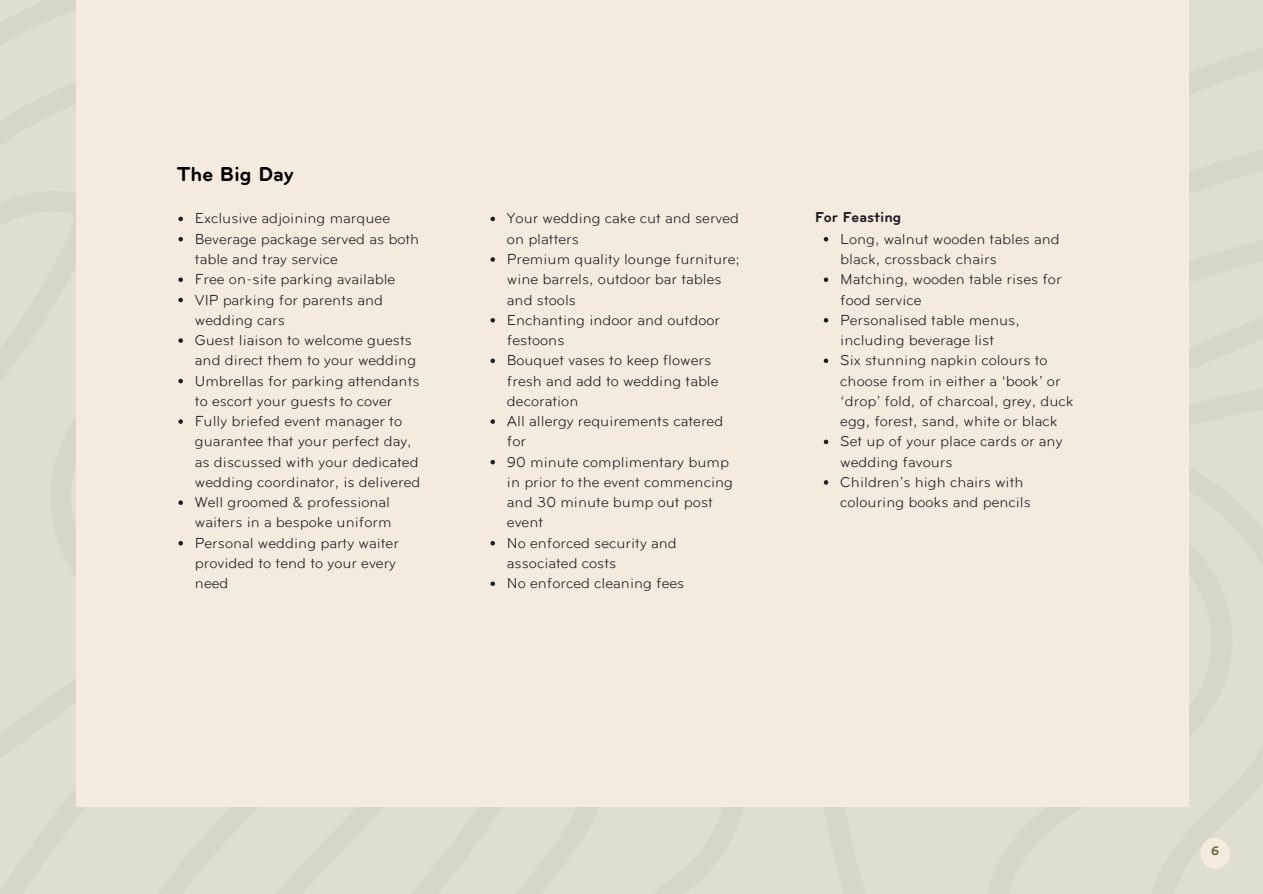
<style>
.page{position:relative;width:1263px;height:894px;background:#fff}
.page>*{position:absolute;margin:0;border:0;box-sizing:border-box;transform-origin:0 0}
.t1{font:700 21px "Bryant";color:#000}
.t2{font:15px/20.2px "Bryant";color:#1b1e25}
.t3{font:700 15px "Bryant";color:#1b1e25}
.t4{font:700 12.75px "Bryant";color:#686836}
</style>
<div class="page">
<svg style="left:1145px;top:0;width:118px;height:893px;background:#dcddcd"></svg>
<svg style="left:746px;top:806px;width:399px;height:87px;background:#dddece"></svg>
<svg style="left:524px;top:806px;width:222px;height:87px;background:#dcddcd"></svg>
<svg style="left:433px;top:806px;width:91px;height:87px;background:#dcddcd"></svg>
<svg style="left:343px;top:806px;width:90px;height:87px;background:#dddece"></svg>
<svg style="left:0;top:0;width:343px;height:893px;background:#dcddcd"></svg>
<svg style="left:0;top:66px;width:77px;height:737px;background:#ddddce"></svg>
<svg style="left:0;top:185px;width:77px;height:301px;background:#dcddcd"></svg>
<div style="left:77px;top:0;width:1111px;height:806px;background:#f4eade"></div>
<svg style="left:178px;top:217px;width:5px;height:4px"></svg>
<svg style="left:178px;top:237px;width:5px;height:4px"></svg>
<svg style="left:178px;top:277px;width:5px;height:5px"></svg>
<svg style="left:178px;top:298px;width:5px;height:4px"></svg>
<svg style="left:178px;top:338px;width:5px;height:5px"></svg>
<svg style="left:178px;top:379px;width:5px;height:4px"></svg>
<svg style="left:178px;top:419px;width:5px;height:5px"></svg>
<svg style="left:178px;top:500px;width:5px;height:5px"></svg>
<svg style="left:178px;top:541px;width:5px;height:4px"></svg>
<svg style="left:490px;top:217px;width:5px;height:4px"></svg>
<svg style="left:490px;top:257px;width:5px;height:5px"></svg>
<svg style="left:490px;top:318px;width:5px;height:4px"></svg>
<svg style="left:490px;top:358px;width:5px;height:5px"></svg>
<svg style="left:490px;top:419px;width:5px;height:5px"></svg>
<svg style="left:490px;top:460px;width:5px;height:4px"></svg>
<svg style="left:490px;top:541px;width:5px;height:4px"></svg>
<svg style="left:490px;top:581px;width:5px;height:5px"></svg>
<svg style="left:824px;top:237px;width:4px;height:4px"></svg>
<svg style="left:824px;top:277px;width:4px;height:5px"></svg>
<svg style="left:824px;top:318px;width:4px;height:4px"></svg>
<svg style="left:824px;top:358px;width:4px;height:5px"></svg>
<svg style="left:824px;top:439px;width:4px;height:5px"></svg>
<svg style="left:824px;top:480px;width:4px;height:4px"></svg>
<svg style="left:1200px;top:837px;width:31px;height:31px"></svg>
<h1 class="t1" style="left:177px;top:167px;width:118px">The Big Day</h1>
<p class="t2" style="left:195px;top:208px;width:227px">Exclusive adjoining marquee<br>Beverage package served as both table and tray service<br>Free on-site parking available<br>VIP parking for parents and wedding cars<br>Guest liaison to welcome guests and direct them to your wedding<br>Umbrellas for parking attendants to escort your guests to cover<br>Fully briefed event manager to guarantee that your perfect day, as discussed with your dedicated wedding coordinator, is delivered<br>Well groomed &amp; professional waiters in a bespoke uniform<br>Personal wedding party waiter provided to tend to your every need</p>
<p class="t2" style="left:507px;top:208px;width:235px">Your wedding cake cut and served on platters<br>Premium quality lounge furniture; wine barrels, outdoor bar tables and stools<br>Enchanting indoor and outdoor festoons<br>Bouquet vases to keep flowers fresh and add to wedding table decoration<br>All allergy requirements catered for<br>90 minute complimentary bump in prior to the event commencing and 30 minute bump out post event<br>No enforced security and associated costs<br>No enforced cleaning fees</p>
<p class="t3" style="left:815px;top:212px;width:88px">For Feasting</p>
<p class="t2" style="left:840px;top:228px;width:235px">Long, walnut wooden tables and black, crossback chairs<br>Matching, wooden table rises for food service<br>Personalised table menus, including beverage list<br>Six stunning napkin colours to choose from in either a ‘book’ or ‘drop’ fold, of charcoal, grey, duck egg, forest, sand, white or black<br>Set up of your place cards or any wedding favours<br>Children’s high chairs with colouring books and pencils</p>
<p class="t4" style="left:1211px;top:846px;width:10px">6</p>
</div>
